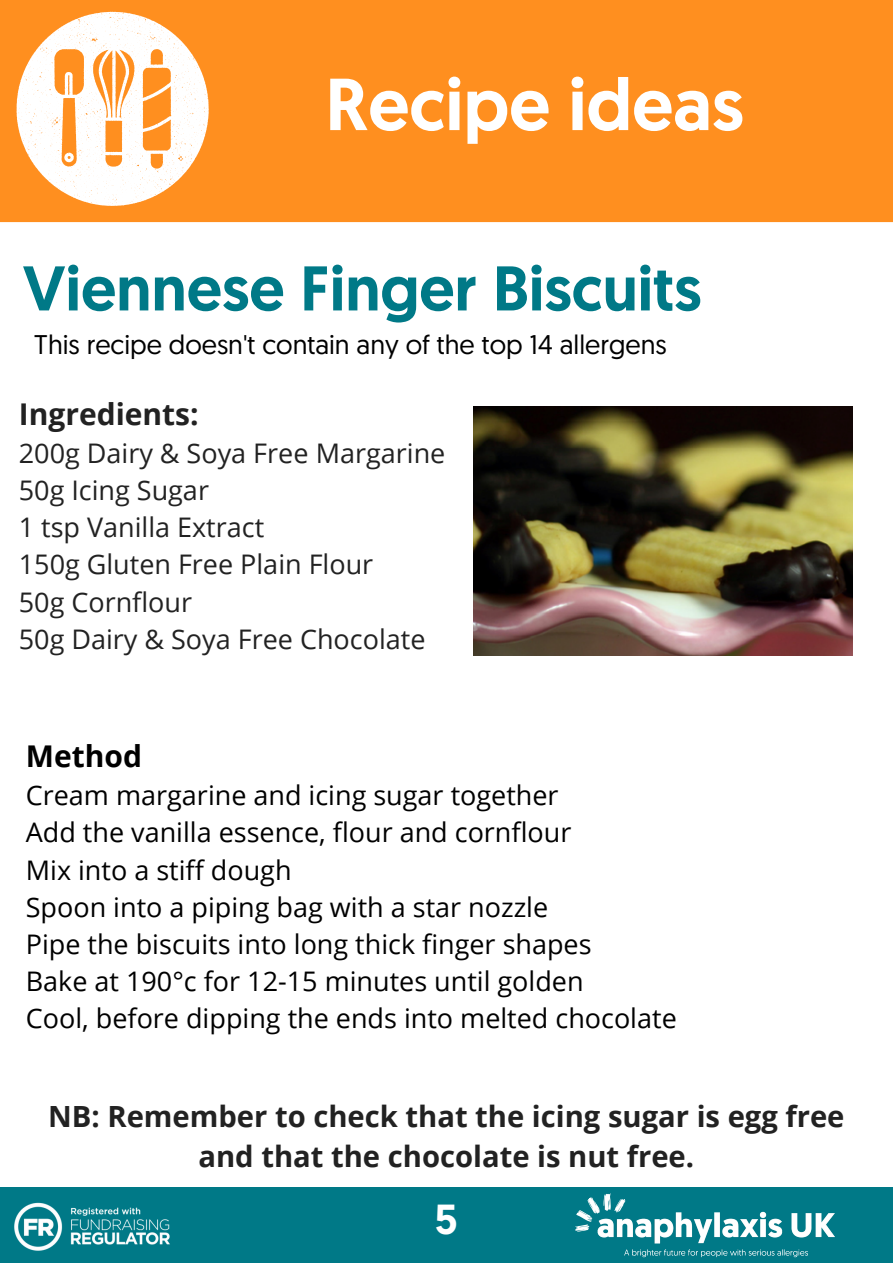
<style>
.page{position:relative;width:893px;height:1264px;background:#fff}
.page>*{position:absolute;margin:0;border:0;box-sizing:border-box;transform-origin:0 0}
.t1{font:500 73.5px "Geomanist";color:#fff}
.t2{font:500 63px "Geomanist";color:#007987}
.t3{font:500 42px "Geomanist";color:#fff}
.t4{font:700 30px "Open Sans";color:#222}
.t5{font:700 30px "Open Sans";color:#000}
.t6{font:700 29.25px/40.5px "Open Sans";color:#222;text-align:center}
.t7{font:27px "Open Sans";color:#000}
.t8{font:27px "Open Sans";color:#222}
.t9{font:27px "Geomanist";color:#000}
</style>
<div class="page">
<div style="left:0;top:1186px;width:892px;height:76px;background:#007987"></div>
<img style="left:0;top:1186px;width:184px;height:65px">
<div style="left:0;top:0;width:892px;height:222px;background:#ff8f1f"></div>
<svg style="left:16px;top:12px;width:193px;height:194px"></svg>
<img style="left:473px;top:406px;width:379px;height:249px">
<img style="left:575px;top:1193px;width:260px;height:65px">
<p class="t1" style="left:325px;top:75px;width:420px">Recipe ideas</p>
<p class="t2" style="left:23px;top:263px;width:680px">Viennese Finger Biscuits</p>
<p class="t9" style="left:34px;top:334px;width:634px">This recipe doesn't contain any of the top 14 allergens</p>
<p class="t4" style="left:19px;top:393px;width:181px">Ingredients:</p>
<p class="t8" style="left:19px;top:434px;width:428px">200g Dairy &amp; Soya Free Margarine</p>
<p class="t8" style="left:19px;top:471px;width:192px">50g Icing Sugar</p>
<p class="t8" style="left:19px;top:508px;width:247px">1 tsp Vanilla Extract</p>
<p class="t8" style="left:19px;top:545px;width:356px">150g Gluten Free Plain Flour</p>
<p class="t8" style="left:19px;top:582px;width:175px">50g Cornflour</p>
<p class="t8" style="left:19px;top:620px;width:408px">50g Dairy &amp; Soya Free Chocolate</p>
<p class="t5" style="left:26px;top:735px;width:118px">Method</p>
<p class="t7" style="left:26px;top:776px;width:534px">Cream margarine and icing sugar together</p>
<p class="t7" style="left:26px;top:813px;width:547px">Add the vanilla essence, flour and cornflour</p>
<p class="t7" style="left:26px;top:850px;width:267px">Mix into a stiff dough</p>
<p class="t7" style="left:26px;top:887px;width:524px">Spoon into a piping bag with a star nozzle</p>
<p class="t7" style="left:26px;top:924px;width:567px">Pipe the biscuits into long thick finger shapes</p>
<p class="t7" style="left:26px;top:962px;width:559px">Bake at 190°c for 12-15 minutes until golden</p>
<p class="t7" style="left:26px;top:999px;width:652px">Cool, before dipping the ends into melted chocolate</p>
<p class="t6" style="left:48px;top:1094px;width:797px">NB: Remember to check that the icing sugar is egg free and that the chocolate is nut free.</p>
<p class="t3" style="left:435px;top:1202px;width:24px">5</p>
</div>
